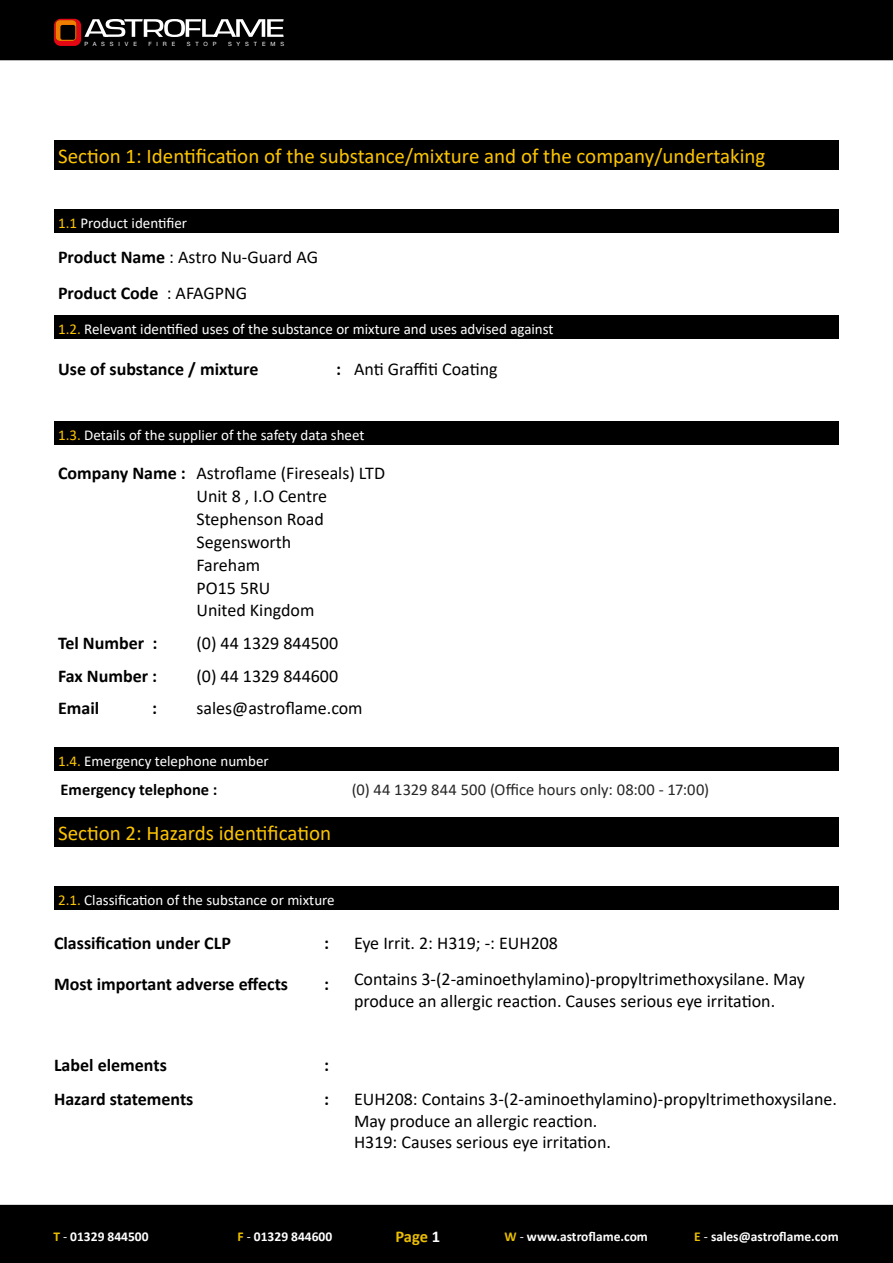
<style>
.page{position:relative;width:893px;height:1263px;background:#fff}
.page>*{position:absolute;margin:0;border:0;box-sizing:border-box;transform-origin:0 0}
.t1{font:21px "Calibri";color:#fdc500}
.t2{font:18px/22.8px "Calibri";color:#000}
.t3{font:700 18px "Calibri";color:#000}
.t4{font:16.5px "Calibri";letter-spacing:.005em;color:#272727}
.t5{font:700 16.5px "Calibri";color:#000}
.t6{font:700 16.5px "Calibri";color:#ebbe00}
.t7{font:15px "Calibri";color:#fff}
.t8{font:700 13.5px "Calibri";color:#fff}
.t9{font:5.85px "Helvetica Neue";letter-spacing:.84em;color:#fff}
.s1{color:#fdc500}
.s2{font-weight:700}
.s3{color:#ebbe00}
.s4{font-weight:400}
.s5{color:#fff}
</style>
<div class="page">
<div style="left:0;top:0;width:893px;height:60px;background:#000"></div>
<div style="left:0;top:1205px;width:893px;height:58px;background:#000"></div>
<svg style="left:54px;top:19px;width:230px;height:27px"></svg>
<div style="left:54px;top:140px;width:785px;height:30px;background:#000"></div>
<div style="left:54px;top:209px;width:785px;height:24px;background:#000"></div>
<div style="left:54px;top:315px;width:785px;height:24px;background:#000"></div>
<div style="left:54px;top:422px;width:785px;height:23px;background:#000"></div>
<div style="left:54px;top:747px;width:785px;height:24px;background:#000"></div>
<div style="left:54px;top:817px;width:785px;height:30px;background:#000"></div>
<div style="left:54px;top:886px;width:785px;height:23px;background:#000"></div>
<p class="t9" style="left:84px;top:40px;width:54px">PASSIVE</p>
<p class="t9" style="left:148px;top:40px;width:28px">FIRE</p>
<p class="t9" style="left:187px;top:40px;width:31px">STOP</p>
<p class="t9" style="left:228px;top:40px;width:58px">SYSTEMS</p>
<p class="t1" style="left:58px;top:142px;width:709px">Section 1: Identification of the substance/mixture and of the company/undertaking</p>
<p class="t7" style="left:58px;top:212px;width:131px"><span class="s1">1.1</span> Product identifier</p>
<p class="t2" style="left:58px;top:239px;width:262px;line-height:35.4px"><span class="s2">Product Name</span> : Astro Nu-Guard AG<br><span class="s2">Product Code</span> : AFAGPNG</p>
<p class="t7" style="left:58px;top:318px;width:497px"><span class="s1">1.2.</span> Relevant identified uses of the substance or mixture and uses advised against</p>
<p class="t3" style="left:58px;top:357px;width:202px">Use of substance / mixture</p>
<p class="t2" style="left:336px;top:358px;width:163px"><span class="s2">:</span> Anti Graffiti Coating</p>
<p class="t7" style="left:58px;top:425px;width:308px"><span class="s1">1.3.</span> Details of the supplier of the safety data sheet</p>
<p class="t2" style="left:196px;top:461px;width:190px;text-indent:-138px"><span class="s2">Company Name :</span> Astroflame (Fireseals) LTD<br>Unit 8 , I.O Centre<br>Stephenson Road<br>Segensworth<br>Fareham<br>PO15 5RU<br>United Kingdom</p>
<p class="t3" style="left:58px;top:630px;width:101px">Tel Number :</p>
<p class="t2" style="left:196px;top:631px;width:143px">(0) 44 1329 844500</p>
<p class="t3" style="left:58px;top:663px;width:101px">Fax Number :</p>
<p class="t2" style="left:196px;top:664px;width:143px">(0) 44 1329 844600</p>
<p class="t3" style="left:58px;top:696px;width:43px">Email</p>
<p class="t3" style="left:152px;top:696px;width:6px">:</p>
<p class="t2" style="left:196px;top:697px;width:168px">sales@astroflame.com</p>
<p class="t7" style="left:58px;top:750px;width:212px"><span class="s1">1.4.</span> Emergency telephone number</p>
<p class="t5" style="left:61px;top:778px;width:158px">Emergency telephone :</p>
<p class="t4" style="left:352px;top:778px;width:359px">(0) 44 1329 844 500 (Office hours only: 08:00 - 17:00)</p>
<p class="t1" style="left:58px;top:818px;width:275px">Section 2: Hazards identification</p>
<p class="t7" style="left:58px;top:889px;width:278px"><span class="s1">2.1.</span> Classification of the substance or mixture</p>
<p class="t3" style="left:54px;top:930px;width:178px">Classification under CLP</p>
<p class="t3" style="left:324px;top:930px;width:6px">:</p>
<p class="t2" style="left:354px;top:931px;width:206px">Eye Irrit. 2: H319; -: EUH208</p>
<p class="t3" style="left:54px;top:971px;width:236px">Most important adverse effects</p>
<p class="t3" style="left:324px;top:971px;width:6px">:</p>
<p class="t2" style="left:354px;top:968px;width:453px;line-height:21.6px">Contains 3-(2-aminoethylamino)-propyltrimethoxysilane. May produce an allergic reaction. Causes serious eye irritation.</p>
<p class="t3" style="left:54px;top:1052px;width:114px">Label elements</p>
<p class="t3" style="left:324px;top:1052px;width:6px">:</p>
<p class="t3" style="left:54px;top:1086px;width:141px">Hazard statements</p>
<p class="t3" style="left:324px;top:1086px;width:6px">:</p>
<p class="t2" style="left:354px;top:1088px;width:484px;line-height:21.6px">EUH208: Contains 3-(2-aminoethylamino)-propyltrimethoxysilane.<br>May produce an allergic reaction.<br>H319: Causes serious eye irritation.</p>
<p class="t8" style="left:53px;top:1227px;width:97px"><span class="s3">T</span> <span class="s4">-</span> 01329 844500</p>
<p class="t8" style="left:238px;top:1227px;width:96px"><span class="s3">F</span> <span class="s4">-</span> 01329 844600</p>
<p class="t6" style="left:395px;top:1225px;width:46px">Page <span class="s5">1</span></p>
<p class="t8" style="left:504px;top:1227px;width:145px"><span class="s3">W</span> <span class="s4">-</span> www.astroflame.com</p>
<p class="t8" style="left:694px;top:1227px;width:146px"><span class="s3">E</span> <span class="s4">-</span> sales@astroflame.com</p>
</div>
